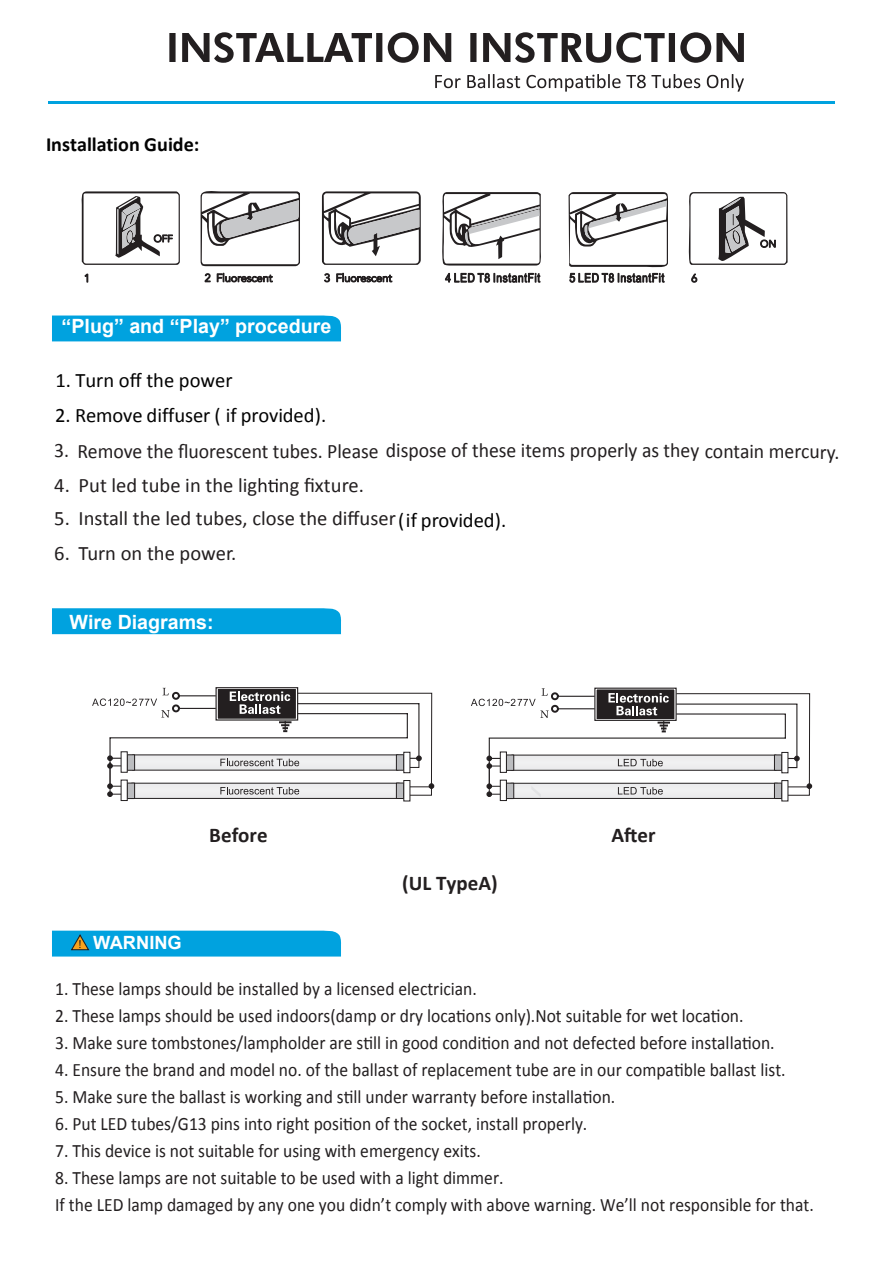
<style>
.page{position:relative;width:893px;height:1263px;background:#fff}
.page>*{position:absolute;margin:0;border:0;box-sizing:border-box;transform-origin:0 0}
.t1{font:700 21px "Calibri";color:#231f20}
.t2{font:20.55px "Calibri";color:#231f20}
.t3{font:20.55px "Calibri";color:#231f20;scale:.96 1}
.t4{font:20.55px "Calibri";color:#030303}
.t5{font:700 20.1px "Calibri";letter-spacing:-.005em;color:#030303}
.t6{font:700 19.65px "Arial";color:#fff}
.t7{font:18.9px/27px "Calibri";color:#231f20;scale:.93 1}
.t8{font:700 18.3px "Arial";color:#fff}
.s1{color:#030303}
</style>
<div class="page">
<svg style="left:201px;top:191px;width:99px;height:75px"></svg>
<svg style="left:442px;top:192px;width:99px;height:74px"></svg>
<svg style="left:322px;top:191px;width:99px;height:74px"></svg>
<svg style="left:81px;top:191px;width:99px;height:74px"></svg>
<svg style="left:688px;top:192px;width:100px;height:73px"></svg>
<svg style="left:205px;top:273px;width:68px;height:9px"></svg>
<svg style="left:324px;top:273px;width:68px;height:9px"></svg>
<svg style="left:85px;top:274px;width:3px;height:8px"></svg>
<svg style="left:691px;top:274px;width:6px;height:8px"></svg>
<svg style="left:445px;top:273px;width:95px;height:9px"></svg>
<svg style="left:569px;top:192px;width:99px;height:90px"></svg>
<svg style="left:169px;top:32px;width:575px;height:31px"></svg>
<div style="left:52px;top:315px;width:289px;height:26px;background:#00a2df"></div>
<div style="left:52px;top:608px;width:289px;height:26px;background:#00a2df"></div>
<div style="left:595px;top:687px;width:81px;height:34px;background:#acaaab"></div>
<div style="left:510px;top:783px;width:268px;height:16px;border:1px solid #231f20"></div>
<div style="left:506px;top:783px;width:8px;height:16px;border:1px solid #231f20"></div>
<div style="left:500px;top:780px;width:7px;height:21px;background:#fff;border:1px solid #231f20"></div>
<div style="left:774px;top:783px;width:8px;height:16px;border:1px solid #231f20"></div>
<div style="left:781px;top:780px;width:7px;height:21px;background:#fff;border:1px solid #231f20"></div>
<svg style="left:471px;top:688px;width:341px;height:110px"></svg>
<div style="left:216px;top:687px;width:82px;height:33px;border:1px solid #231f20"></div>
<div style="left:131px;top:783px;width:269px;height:16px;border:1px solid #231f20"></div>
<div style="left:127px;top:783px;width:8px;height:16px;border:1px solid #231f20"></div>
<div style="left:121px;top:780px;width:7px;height:21px;background:#fff;border:1px solid #231f20"></div>
<div style="left:396px;top:783px;width:8px;height:16px;border:1px solid #231f20"></div>
<div style="left:403px;top:780px;width:7px;height:21px;background:#fff;border:1px solid #231f20"></div>
<svg style="left:92px;top:688px;width:342px;height:110px"></svg>
<svg style="left:259px;top:478px;width:19px;height:14px"></svg>
<hr style="left:48px;top:101px;width:787px;height:3px;background:#00a2df">
<div style="left:52px;top:931px;width:289px;height:25px;background:#00a2df"></div>
<svg style="left:435px;top:75px;width:26px;height:13px"></svg>
<svg style="left:467px;top:74px;width:53px;height:14px"></svg>
<svg style="left:526px;top:74px;width:174px;height:18px"></svg>
<svg style="left:707px;top:74px;width:37px;height:18px"></svg>
<p class="t5" style="left:46px;top:132px;width:155px">Installation Guide:</p>
<p class="t6" style="left:62px;top:313px;width:271px">“Plug” and “Play” procedure</p>
<p class="t4" style="left:55px;top:367px;width:179px">1. Turn off the power</p>
<p class="t4" style="left:55px;top:402px;width:272px">2. Remove diffuser ( if provided).</p>
<p class="t3" style="left:54px;top:438px;width:819px">3. Remove the fluorescent tubes. Please dispose of these items properly as they contain mercury.</p>
<p class="t2" style="left:54px;top:472px;width:311px">4. Put led tube in the lig ng fixture.</p>
<p class="t2" style="left:54px;top:505px;width:453px">5. Install the led tubes, close the diffuser<span class="s1">(if provided).</span></p>
<p class="t2" style="left:54px;top:541px;width:184px">6. Turn on the power.</p>
<p class="t6" style="left:70px;top:609px;width:146px">Wire Diagrams:</p>
<p class="t1" style="left:209px;top:822px;width:60px">Before</p>
<p class="t1" style="left:402px;top:870px;width:97px">(UL TypeA)</p>
<p class="t1" style="left:611px;top:822px;width:46px">After</p>
<p class="t8" style="left:93px;top:930px;width:90px">WARNING</p>
<p class="t7" style="left:55px;top:975px;width:455px">1. These lamps should be installed by a licensed electrician.</p>
<p class="t7" style="left:55px;top:1002px;width:742px">2. These lamps should be used indoors(damp or dry locations only).Not suitable for wet location.</p>
<p class="t7" style="left:55px;top:1029px;width:775px">3. Make sure tombstones/lampholder are still in good condition and not defected before installation.</p>
<p class="t7" style="left:55px;top:1056px;width:787px">4. Ensure the brand and model no. of the ballast of replacement tube are in our compatible ballast list.</p>
<p class="t7" style="left:55px;top:1083px;width:604px">5. Make sure the ballast is working and still under warranty before installation.</p>
<p class="t7" style="left:55px;top:1110px;width:574px">6. Put LED tubes/G13 pins into right position of the socket, install properly.</p>
<p class="t7" style="left:55px;top:1137px;width:459px">7. This device is not suitable for using with emergency exits.</p>
<p class="t7" style="left:55px;top:1164px;width:817px">8. These lamps are not suitable to be used with a light dimmer.<br>If the LED lamp damaged by any one you didn’t comply with above warning. We’ll not responsible for that.</p>
</div>
